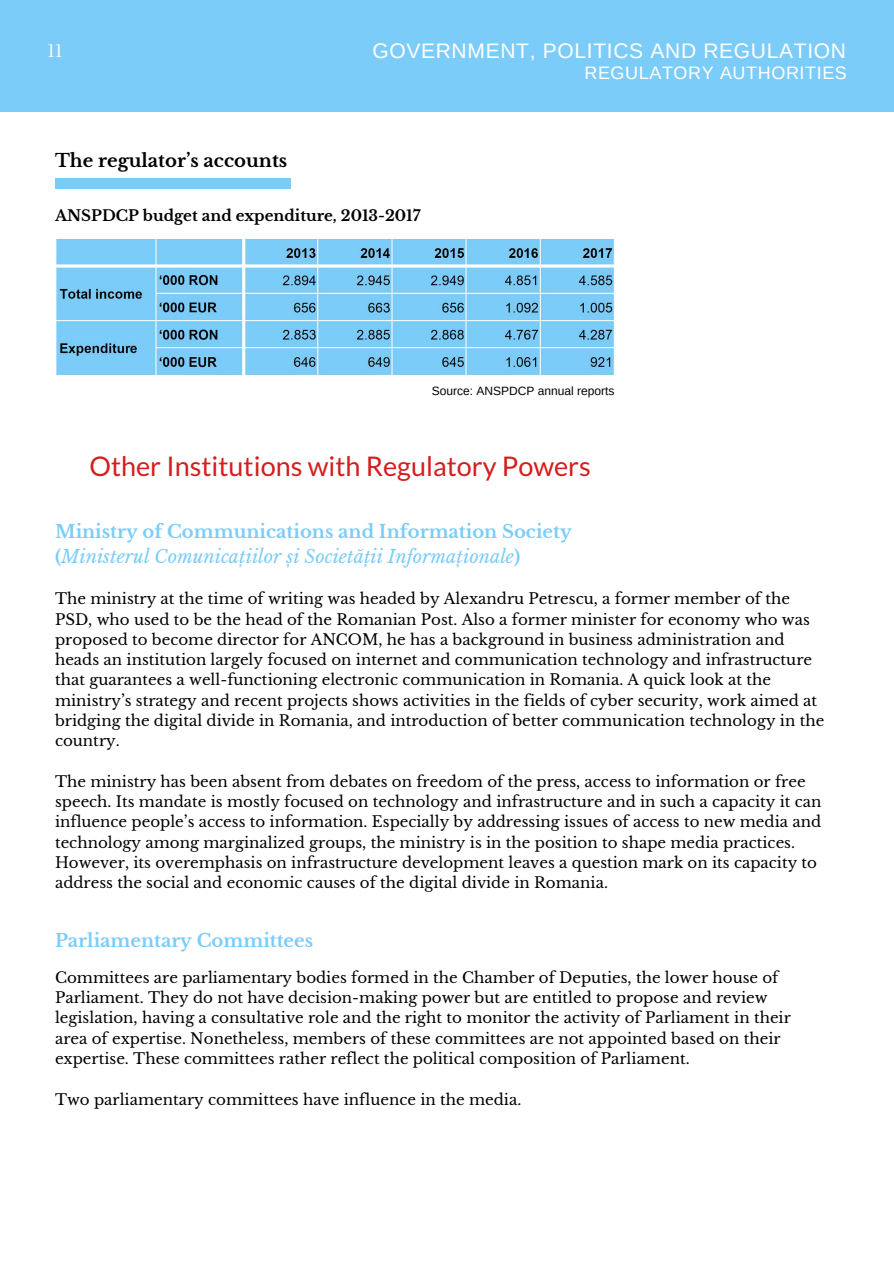
<style>
.page{position:relative;width:894px;height:1264px;background:#fff}
.page>*{position:absolute;margin:0;border:0;box-sizing:border-box;transform-origin:0 0}
.t1{font:27px "Lato";color:#d61d1d}
.t2{font:21px "Arimo";letter-spacing:.035em;color:#fff}
.t3{font:italic 18px/25.2px "Libre Baskerville";color:#7cccfa}
.t4{font:700 18px "Libre Baskerville";color:#7cccfa}
.t5{font:700 18px "Libre Baskerville";color:#000}
.t6{font:18px "Arimo";letter-spacing:.035em;color:#fff}
.t7{font:18px "Lustria";color:#fff}
.t8{font:15px/20.2px "Libre Baskerville";color:#000}
.t9{font:700 15px "Libre Baskerville";color:#000}
.t10{font:12px "Arimo";color:#000}
.s1{font-weight:700;font-style:normal}
</style>
<div class="page">
<div style="left:0;top:0;width:893px;height:111px;background:#7cccfa"></div>
<div style="left:55px;top:178px;width:235px;height:11px;background:#7cccfa"></div>
<img style="left:56px;top:240px;width:559px;height:136px">
<p class="t7" style="left:47px;top:39px;width:17px">11</p>
<h2 class="t2" style="left:372px;top:39px;width:475px">GOVERNMENT, POLITICS AND REGULATION</h2>
<p class="t6" style="left:584px;top:62px;width:264px">REGULATORY AUTHORITIES</p>
<p class="t5" style="left:55px;top:150px;width:234px">The regulator’s accounts</p>
<p class="t9" style="left:55px;top:207px;width:367px">ANSPDCP budget and expenditure, 2013-2017</p>
<p class="t10" style="left:431px;top:384px;width:184px">Source: ANSPDCP annual reports</p>
<h1 class="t1" style="left:89px;top:449px;width:503px">Other Institutions with Regulatory Powers</h1>
<p class="t3" style="left:55px;top:519px;width:518px"><span class="s1">Ministry of Communications and Information Society (</span>Ministerul Comunicațiilor și Societății Informaționale<span class="s1">)</span></p>
<p class="t8" style="left:55px;top:589px;width:770px">The ministry at the time of writing was headed by Alexandru Petrescu, a former member of the PSD, who used to be the head of the Romanian Post. Also a former minister for economy who was proposed to become director for ANCOM, he has a background in business administration and heads an institution largely focused on internet and communication technology and infrastructure that guarantees a well-functioning electronic communication in Romania. A quick look at the ministry’s strategy and recent projects shows activities in the fields of cyber security, work aimed at bridging the digital divide in Romania, and introduction of better communication technology in the country.</p>
<p class="t8" style="left:55px;top:771px;width:767px">The ministry has been absent from debates on freedom of the press, access to information or free speech. Its mandate is mostly focused on technology and infrastructure and in such a capacity it can influence people’s access to information. Especially by addressing issues of access to new media and technology among marginalized groups, the ministry is in the position to shape media practices.<br>However, its overemphasis on infrastructure development leaves a question mark on its capacity to address the social and economic causes of the digital divide in Romania.</p>
<p class="t4" style="left:55px;top:929px;width:259px">Parliamentary Committees</p>
<p class="t8" style="left:55px;top:967px;width:737px">Committees are parliamentary bodies formed in the Chamber of Deputies, the lower house of Parliament. They do not have decision-making power but are entitled to propose and review legislation, having a consultative role and the right to monitor the activity of Parliament in their area of expertise. Nonetheless, members of these committees are not appointed based on their expertise. These committees rather reflect the political composition of Parliament.</p>
<p class="t8" style="left:55px;top:1089px;width:467px">Two parliamentary committees have influence in the media.</p>
</div>
